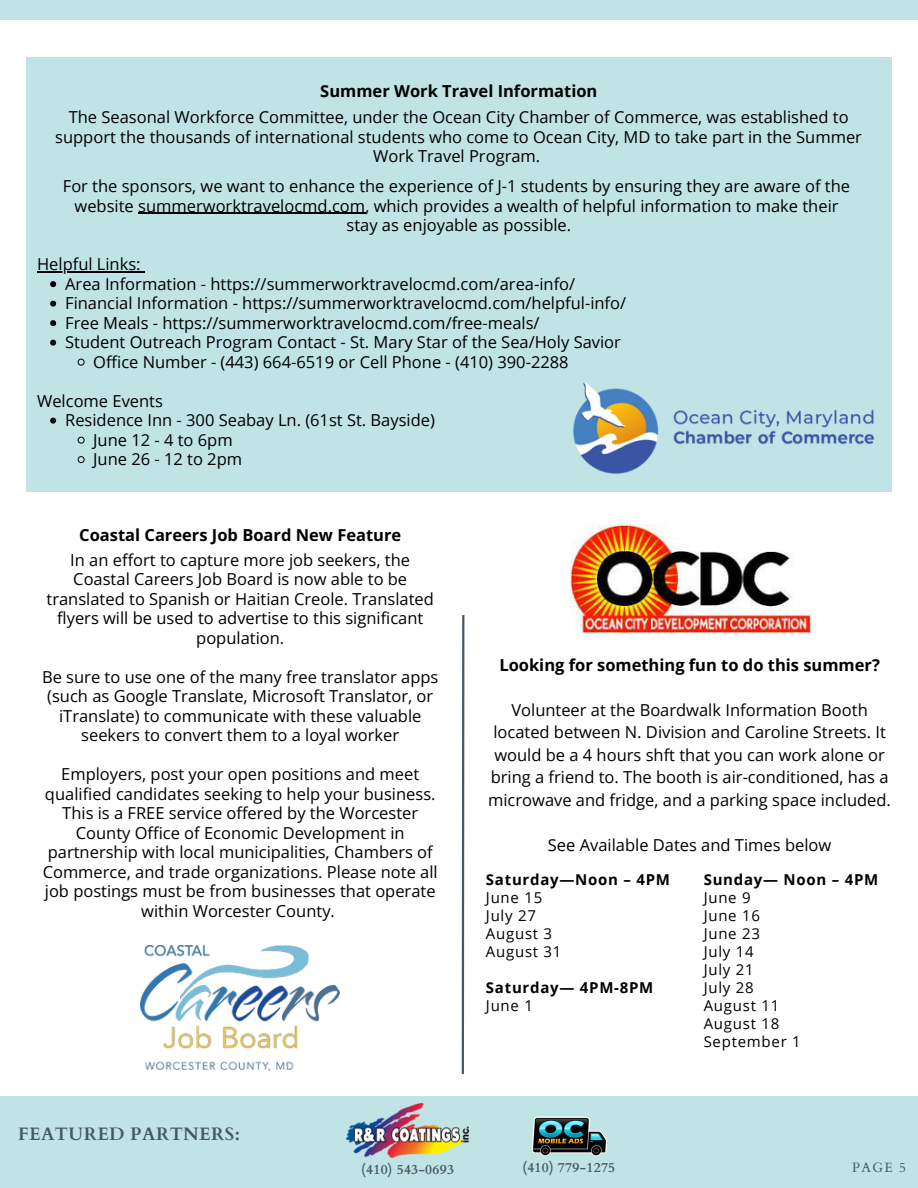
<style>
.page{position:relative;width:918px;height:1188px;background:#fff}
.page>*{position:absolute;margin:0;border:0;box-sizing:border-box;transform-origin:0 0}
.t1{font:700 18px "Cardo";letter-spacing:.02em;color:#435967}
.t2{font:16.5px/19.5px "Open Sans";color:#000;text-align:center}
.t3{font:700 16.5px "Open Sans";color:#000}
.t4{font:15px "Open Sans";letter-spacing:.05em;color:#000}
.t5{font:700 15px "Open Sans";letter-spacing:.05em;color:#000}
.t6{font:700 13.65px "Cardo";letter-spacing:.02em;color:#435967}
.t7{font:13.5px "Cardo";color:#435967}
</style>
<div class="page">
<div style="left:0;top:0;width:918px;height:20px;background:#c0e3e6"></div>
<div style="left:0;top:1096px;width:918px;height:92px;background:#c0e3e6"></div>
<img style="left:347px;top:1104px;width:121px;height:54px">
<svg style="left:461px;top:615px;width:4px;height:459px"></svg>
<div style="left:26px;top:57px;width:866px;height:435px;background:#c0e3e6"></div>
<hr style="left:138px;top:213px;width:227px;height:1px;background:#000">
<hr style="left:37px;top:271px;width:104px;height:2px;background:#000">
<svg style="left:50px;top:281px;width:6px;height:6px"></svg>
<svg style="left:50px;top:301px;width:6px;height:6px"></svg>
<svg style="left:50px;top:320px;width:6px;height:6px"></svg>
<svg style="left:50px;top:340px;width:6px;height:6px"></svg>
<svg style="left:78px;top:359px;width:7px;height:7px"></svg>
<svg style="left:50px;top:418px;width:6px;height:6px"></svg>
<svg style="left:78px;top:437px;width:7px;height:7px"></svg>
<svg style="left:78px;top:456px;width:7px;height:7px"></svg>
<img style="left:573px;top:382px;width:302px;height:92px">
<img style="left:141px;top:946px;width:199px;height:125px">
<img style="left:570px;top:525px;width:241px;height:108px">
<img style="left:531px;top:1116px;width:77px;height:40px">
<h3 class="t3" style="left:320px;top:79px;width:279px">Summer Work Travel Information</h3>
<h3 class="t2" style="left:55px;top:107px;width:808px">The Seasonal Workforce Committee, under the Ocean City Chamber of Commerce, was established to support the thousands of international students who come to Ocean City, MD to take part in the Summer<br>Work Travel Program.</h3>
<h3 class="t2" style="left:63px;top:176px;width:789px">For the sponsors, we want to enhance the experience of J-1 students by ensuring they are aware of the website summerworktravelocmd.com, which provides a wealth of helpful information to make their</h3>
<p class="t2" style="left:347px;top:215px;width:226px">stay as enjoyable as possible.</p>
<p class="t2" style="left:37px;top:254px;width:105px">Helpful Links:</p>
<p class="t2" style="left:65px;top:273px;width:512px">Area Information - https://summerworktravelocmd.com/area-info/</p>
<p class="t2" style="left:65px;top:293px;width:563px">Financial Information - https://summerworktravelocmd.com/helpful-info/</p>
<p class="t2" style="left:65px;top:312px;width:476px">Free Meals - https://summerworktravelocmd.com/free-meals/</p>
<h3 class="t2" style="left:65px;top:332px;width:557px">Student Outreach Program Contact - St. Mary Star of the Sea/Holy Savior</h3>
<p class="t2" style="left:93px;top:351px;width:477px">Office Number - (443) 664-6519 or Cell Phone - (410) 390-2288</p>
<p class="t2" style="left:37px;top:390px;width:127px">Welcome Events</p>
<p class="t2" style="left:65px;top:410px;width:371px">Residence Inn - 300 Seabay Ln. (61st St. Bayside)</p>
<p class="t2" style="left:93px;top:429px;width:141px">June 12 - 4 to 6pm</p>
<h2 class="t2" style="left:93px;top:449px;width:150px">June 26 - 12 to 2pm</h2>
<h3 class="t3" style="left:79px;top:523px;width:324px">Coastal Careers Job Board New Feature</h3>
<h3 class="t2" style="left:47px;top:549px;width:389px">In an effort to capture more job seekers, the Coastal Careers Job Board is now able to be translated to Spanish or Haitian Creole. Translated flyers will be used to advertise to this significant population.</h3>
<p class="t2" style="left:42px;top:666px;width:398px">Be sure to use one of the many free translator apps (such as Google Translate, Microsoft Translator, or iTranslate) to communicate with these valuable seekers to convert them to a loyal worker</p>
<p class="t2" style="left:43px;top:764px;width:397px">Employers, post your open positions and meet qualified candidates seeking to help your business.<br>This is a FREE service offered by the Worcester County Office of Economic Development in partnership with local municipalities, Chambers of Commerce, and trade organizations. Please note all job postings must be from businesses that operate within Worcester County.</p>
<p class="t1" style="left:18px;top:1123px;width:223px">FEATURED PARTNERS:</p>
<p class="t3" style="left:499px;top:653px;width:382px">Looking for something fun to do this summer?</p>
<p class="t2" style="left:488px;top:698px;width:404px;line-height:22.5px">Volunteer at the Boardwalk Information Booth located between N. Division and Caroline Streets. It would be a 4 hours shft that you can work alone or bring a friend to. The booth is air-conditioned, has a microwave and fridge, and a parking space included.</p>
<p class="t2" style="left:548px;top:834px;width:285px">See Available Dates and Times below</p>
<p class="t5" style="left:486px;top:869px;width:186px">Saturday—Noon – 4PM</p>
<p class="t4" style="left:486px;top:887px;width:58px">June 15</p>
<p class="t4" style="left:486px;top:905px;width:52px">July 27</p>
<p class="t4" style="left:486px;top:923px;width:68px">August 3</p>
<p class="t4" style="left:486px;top:941px;width:77px">August 31</p>
<p class="t5" style="left:486px;top:977px;width:169px">Saturday— 4PM-8PM</p>
<p class="t4" style="left:486px;top:995px;width:49px">June 1</p>
<p class="t5" style="left:704px;top:869px;width:176px">Sunday— Noon – 4PM</p>
<p class="t4" style="left:704px;top:887px;width:49px">June 9</p>
<p class="t4" style="left:704px;top:905px;width:58px">June 16</p>
<p class="t4" style="left:704px;top:923px;width:58px">June 23</p>
<p class="t4" style="left:704px;top:941px;width:52px">July 14</p>
<h1 class="t4" style="left:704px;top:959px;width:52px">July 21</h1>
<p class="t4" style="left:704px;top:977px;width:52px">July 28</p>
<p class="t4" style="left:704px;top:995px;width:77px">August 11</p>
<h4 class="t4" style="left:704px;top:1013px;width:77px">August 18</h4>
<h4 class="t4" style="left:704px;top:1031px;width:99px">September 1</h4>
<p class="t6" style="left:522px;top:1159px;width:94px">(410) 779-1275</p>
<p class="t6" style="left:361px;top:1161px;width:94px">(410) 543-0693</p>
<h2 class="t7" style="left:852px;top:1159px;width:55px">PAGE 5</h2>
</div>
